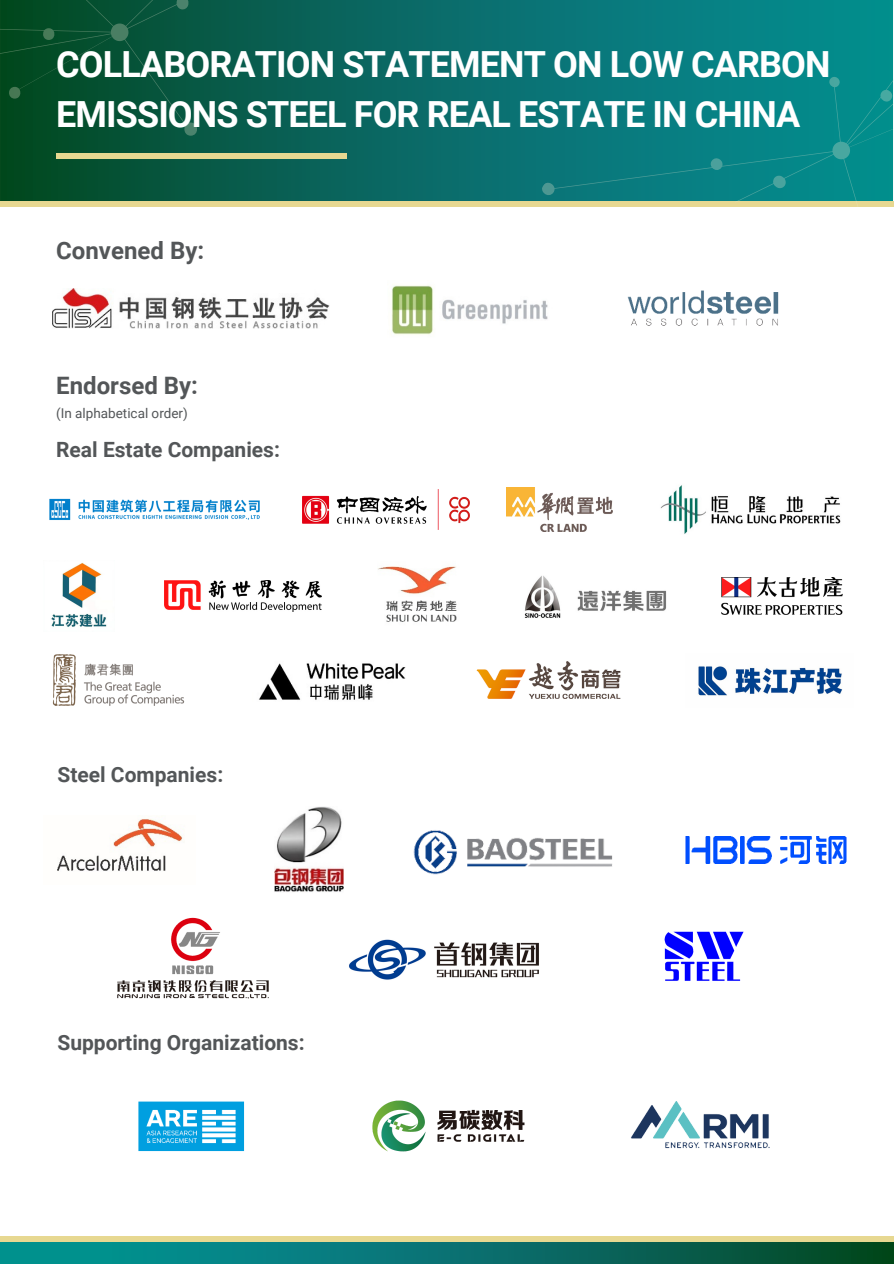
<style>
.page{position:relative;width:894px;height:1264px;background:#fff}
.page>*{position:absolute;margin:0;border:0;box-sizing:border-box;transform-origin:0 0}
.t1{font:700 36px/49.5px "Roboto";letter-spacing:-.025em;color:#fff}
.t2{font:700 24px "Roboto";color:#535658}
.t3{font:700 21px "Roboto";color:#535658}
.t4{font:13.5px "Roboto";color:#535658}
</style>
<div class="page">
<div style="left:0;top:1237px;width:893px;height:26px;background:#00918d"></div>
<svg style="left:112px;top:1241px;width:781px;height:22px"></svg>
<svg style="left:0;top:0;width:539px;height:202px;background:#0a655b"></svg>
<div style="left:0;top:202px;width:893px;height:5px;background:#e7d891"></div>
<svg style="left:0;top:0;width:337px;height:135px;background:#07563e"></svg>
<div style="left:56px;top:153px;width:290px;height:6px;background:#e7d891"></div>
<svg style="left:539px;top:0;width:354px;height:206px;background:#0d8383"></svg>
<div style="left:0;top:1235px;width:893px;height:6px;background:#e7d891"></div>
<img style="left:378px;top:566px;width:79px;height:56px">
<img style="left:259px;top:663px;width:147px;height:37px">
<img style="left:57px;top:819px;width:127px;height:52px">
<img style="left:274px;top:806px;width:70px;height:86px">
<img style="left:685px;top:836px;width:160px;height:27px">
<img style="left:413px;top:830px;width:200px;height:45px">
<img style="left:52px;top:654px;width:133px;height:52px">
<img style="left:476px;top:661px;width:145px;height:38px">
<img style="left:164px;top:580px;width:158px;height:32px">
<img style="left:49px;top:498px;width:211px;height:22px">
<img style="left:721px;top:577px;width:120px;height:37px">
<img style="left:524px;top:576px;width:142px;height:42px">
<img style="left:660px;top:485px;width:181px;height:49px">
<img style="left:391px;top:285px;width:157px;height:50px">
<img style="left:627px;top:290px;width:152px;height:36px">
<img style="left:52px;top:288px;width:277px;height:40px">
<img style="left:138px;top:1101px;width:107px;height:50px">
<img style="left:372px;top:1100px;width:152px;height:51px">
<img style="left:631px;top:1101px;width:139px;height:48px">
<img style="left:664px;top:931px;width:80px;height:50px">
<img style="left:117px;top:917px;width:152px;height:82px">
<img style="left:349px;top:939px;width:190px;height:41px">
<img style="left:51px;top:563px;width:56px;height:64px">
<img style="left:506px;top:487px;width:105px;height:44px">
<img style="left:302px;top:490px;width:167px;height:39px">
<img style="left:698px;top:666px;width:145px;height:30px">
<p class="t1" style="left:56px;top:40px;width:775px">COLLABORATION STATEMENT ON LOW CARBON<br>EMISSIONS STEEL FOR REAL ESTATE IN CHINA</p>
<p class="t2" style="left:56px;top:237px;width:149px">Convened By:</p>
<h2 class="t2" style="left:56px;top:372px;width:143px">Endorsed By:</h2>
<h1 class="t4" style="left:56px;top:405px;width:133px">(In alphabetical order)</h1>
<p class="t3" style="left:56px;top:438px;width:225px">Real Estate Companies:</p>
<p class="t3" style="left:57px;top:762px;width:167px">Steel Companies:</p>
<p class="t3" style="left:57px;top:1030px;width:249px">Supporting Organizations:</p>
</div>
